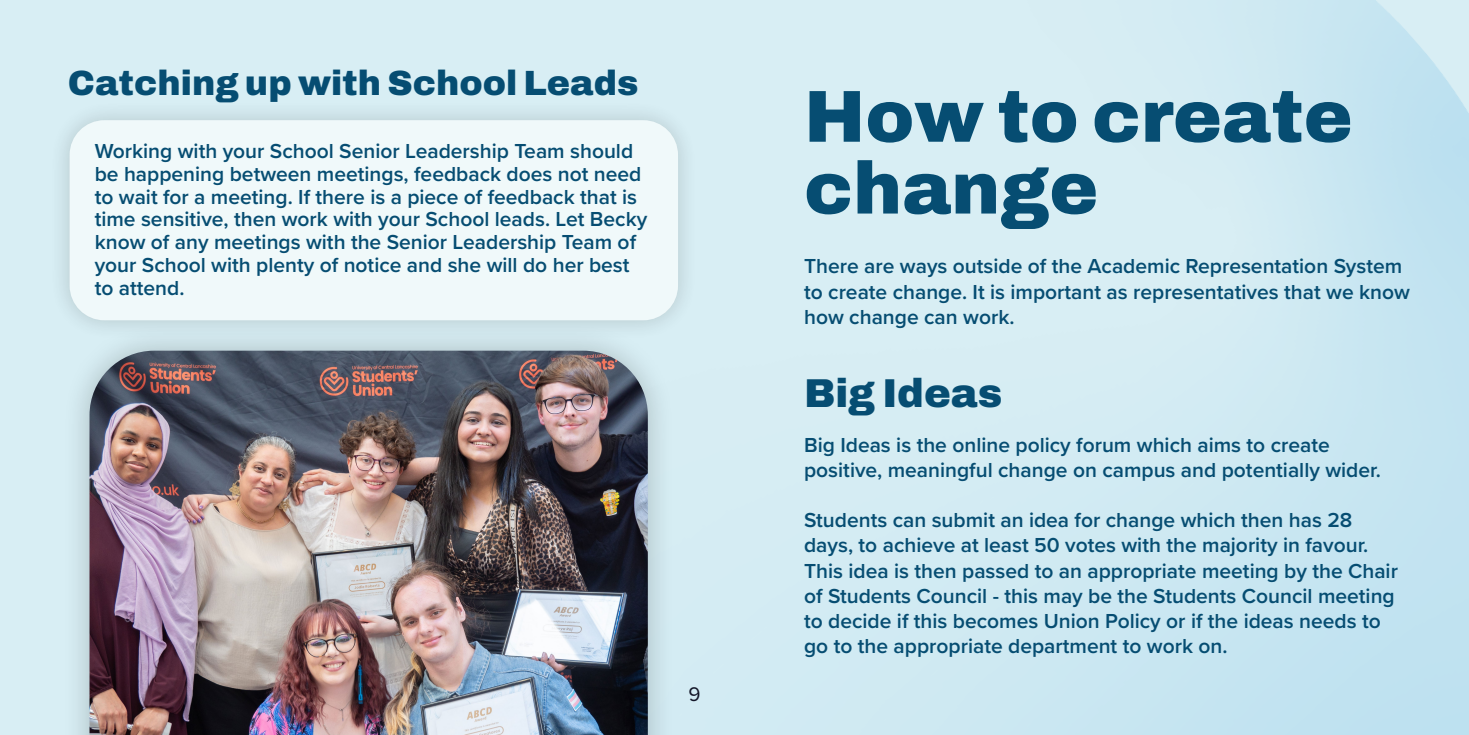
<style>
.page{position:relative;width:1469px;height:735px;background:#fff}
.page>*{position:absolute;margin:0;border:0;box-sizing:border-box;transform-origin:0 0}
.t1{font:600 73.5px/71.8px "Archivo";color:#064d72}
.t2{font:600 40.25px "Archivo";color:#064d72}
.t3{font:600 35px "Archivo";color:#064d72}
.t4{font:600 21px/25.2px "Proxima Nova";color:#064d72}
.t5{font:20.47px "Proxima Nova";color:#131628}
</style>
<div class="page">
<div style="left:48px;top:98px;width:652px;height:244px;background:#000;opacity:.21"></div>
<div style="left:70px;top:120px;width:608px;height:200px;background:#f0f9fa;border-radius:35px"></div>
<div style="left:62px;top:322px;width:613px;height:412px;background:#000;opacity:.21"></div>
<img style="left:89px;top:350px;width:559px;height:384px">
<h3 class="t3" style="left:68px;top:57px;width:572px">Catching up with School Leads</h3>
<p class="t4" style="left:95px;top:139px;width:554px;line-height:22.8px">Working with your School Senior Leadership Team should be happening between meetings, feedback does not need to wait for a meeting. If there is a piece of feedback that is time sensitive, then work with your School leads. Let Becky know of any meetings with the Senior Leadership Team of your School with plenty of notice and she will do her best to attend.</p>
<p class="t5" style="left:688px;top:678px;width:14px">9</p>
<h1 class="t1" style="left:804px;top:80px;width:550px">How to create change</h1>
<p class="t4" style="left:804px;top:253px;width:607px">There are ways outside of the Academic Representation System to create change. It is important as representatives that we know how change can work.</p>
<h2 class="t2" style="left:804px;top:363px;width:200px">Big Ideas</h2>
<p class="t4" style="left:804px;top:431px;width:578px">Big Ideas is the online policy forum which aims to create positive, meaningful change on campus and potentially wider.</p>
<p class="t4" style="left:804px;top:506px;width:595px">Students can submit an idea for change which then has 28 days, to achieve at least 50 votes with the majority in favour.<br>This idea is then passed to an appropriate meeting by the Chair of Students Council - this may be the Students Council meeting to decide if this becomes Union Policy or if the ideas needs to go to the appropriate department to work on.</p>
</div>
